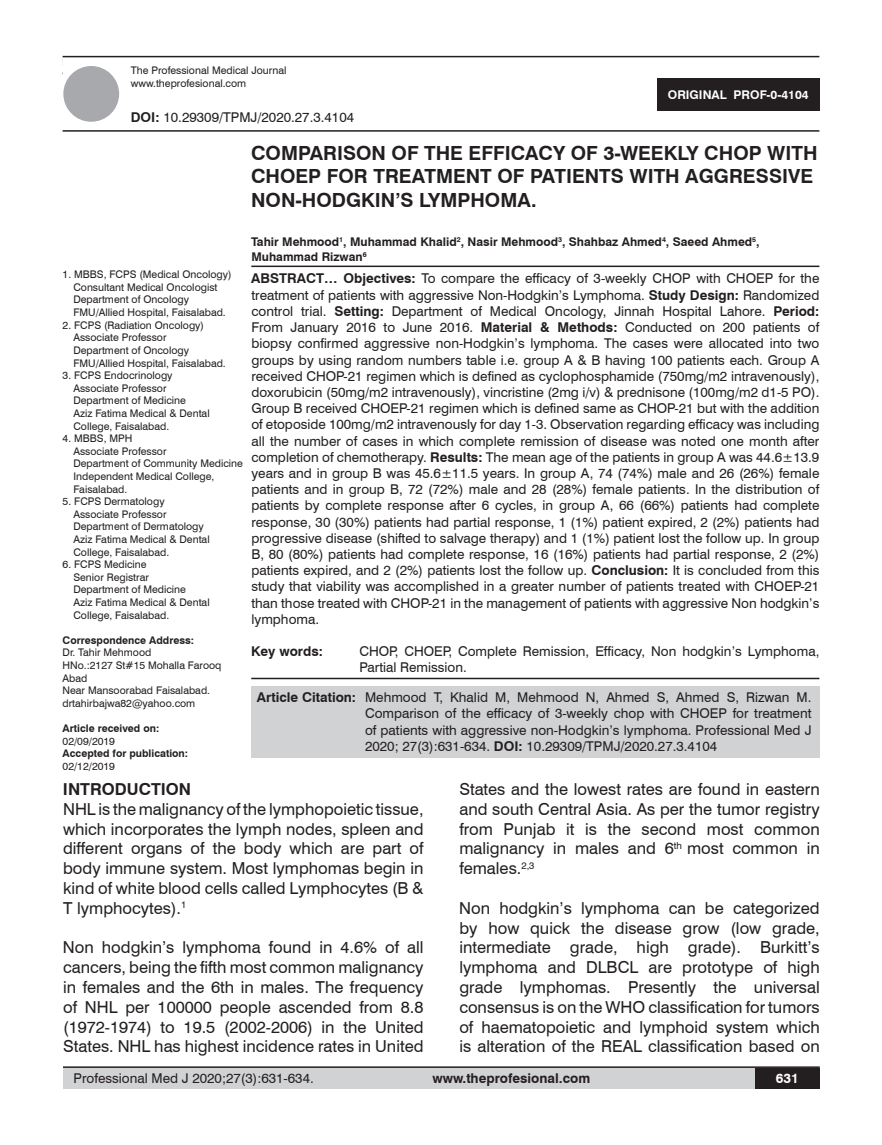
<style>
.page{position:relative;width:882px;height:1145px;background:#fff}
.page>*{position:absolute;margin:0;border:0;box-sizing:border-box;transform-origin:0 0}
.heading_1{font:700 19.5px/23.4px "Swiss 721 BT";color:#231f20}
.t1{font:16.5px/19.8px "Swiss 721 BT";color:#231f20;text-align:justify}
.t2{font:700 16.5px "Swiss 721 BT";color:#231f20}
.t3{font:13.5px/16.2px "Swiss 721 BT";color:#231f20;text-align:justify}
.t4{font:700 13.5px "Swiss 721 BT";color:#231f20}
.t5{font:700 13.5px "Swiss 721 BT";color:#fff}
.t6{font:700 12px/14.4px "Swiss 721 BT";color:#231f20}
.t7{font:700 12px "Swiss 721 BT";color:#fff}
.No_Spacing{font:10.5px/12.6px "Swiss 721 BT";color:#231f20}
.No_Spacing-2{font:700 10.5px "Swiss 721 BT";color:#231f20}
.s1{font-weight:700}
</style>
<div class="page">
<div style="left:63px;top:1067px;width:756px;height:21px;background:#d1d2d4"></div>
<hr style="left:63px;top:1066px;width:756px;height:2px;background:#231f20">
<div style="left:754px;top:1068px;width:65px;height:20px;background:#231f20"></div>
<hr style="left:63px;top:56px;width:756px;height:1px;background:#231f20">
<hr style="left:63px;top:130px;width:756px;height:2px;background:#231f20">
<div style="left:63px;top:66px;width:56px;height:56px;background:#a8a9ad;border-radius:50%"></div>
<div style="left:657px;top:78px;width:162px;height:33px;background:#231f20"></div>
<hr style="left:251px;top:265px;width:568px;height:2px;background:#231f20">
<hr style="left:251px;top:677px;width:568px;height:2px;background:#231f20">
<div style="left:251px;top:686px;width:568px;height:71px;background:#d1d2d4"></div>
<p class="No_Spacing" style="left:131px;top:64px;width:157px">The Professional Medical Journal</p>
<p class="No_Spacing" style="left:131px;top:76px;width:117px">www.theprofesional.com</p>
<p class="t3" style="left:131px;top:108px;width:225px"><span class="s1">DOI:</span> 10.29309/TPMJ/2020.27.3.4104</p>
<p class="t7" style="left:667px;top:87px;width:142px">ORIGINAL PROF-0-4104</p>
<p class="heading_1" style="left:251px;top:141px;width:567px">COMPARISON OF THE EFFICACY OF 3-WEEKLY CHOP WITH<br>CHOEP FOR TREATMENT OF PATIENTS WITH AGGRESSIVE<br>NON-HODGKIN’S LYMPHOMA.</p>
<p class="No_Spacing" style="left:63px;top:268px;width:170px">1. MBBS, FCPS (Medical Oncology)</p>
<p class="No_Spacing" style="left:73px;top:280px;width:145px">Consultant Medical Oncologist</p>
<p class="No_Spacing" style="left:73px;top:293px;width:117px">Department of Oncology</p>
<p class="No_Spacing" style="left:73px;top:306px;width:154px">FMU/Allied Hospital, Faisalabad.</p>
<p class="No_Spacing" style="left:63px;top:318px;width:143px">2. FCPS (Radiation Oncology)</p>
<p class="No_Spacing" style="left:73px;top:331px;width:95px">Associate Professor</p>
<p class="No_Spacing" style="left:73px;top:343px;width:117px">Department of Oncology</p>
<p class="No_Spacing" style="left:73px;top:356px;width:154px">FMU/Allied Hospital, Faisalabad.</p>
<p class="No_Spacing" style="left:63px;top:369px;width:111px">3. FCPS Endocrinology</p>
<p class="No_Spacing" style="left:73px;top:381px;width:95px">Associate Professor</p>
<p class="No_Spacing" style="left:73px;top:394px;width:114px">Department of Medicine</p>
<p class="No_Spacing" style="left:73px;top:406px;width:138px">Aziz Fatima Medical &amp; Dental<br>College, Faisalabad.</p>
<p class="No_Spacing" style="left:63px;top:432px;width:71px">4. MBBS, MPH</p>
<p class="No_Spacing" style="left:73px;top:444px;width:95px">Associate Professor</p>
<p class="No_Spacing" style="left:73px;top:457px;width:171px">Department of Community Medicine</p>
<p class="No_Spacing" style="left:73px;top:469px;width:142px">Independent Medical College,<br>Faisalabad.</p>
<p class="No_Spacing" style="left:63px;top:495px;width:103px">5. FCPS Dermatology</p>
<p class="No_Spacing" style="left:73px;top:507px;width:95px">Associate Professor</p>
<p class="No_Spacing" style="left:73px;top:520px;width:132px">Department of Dermatology</p>
<p class="No_Spacing" style="left:73px;top:532px;width:138px">Aziz Fatima Medical &amp; Dental<br>College, Faisalabad.</p>
<p class="No_Spacing" style="left:63px;top:558px;width:85px">6. FCPS Medicine</p>
<p class="No_Spacing" style="left:73px;top:570px;width:77px">Senior Registrar</p>
<p class="No_Spacing" style="left:73px;top:583px;width:114px">Department of Medicine</p>
<p class="No_Spacing" style="left:73px;top:595px;width:138px">Aziz Fatima Medical &amp; Dental<br>College, Faisalabad.</p>
<p class="No_Spacing-2" style="left:63px;top:633px;width:133px">Correspondence Address:</p>
<p class="No_Spacing" style="left:63px;top:646px;width:90px">Dr. Tahir Mehmood</p>
<p class="No_Spacing" style="left:63px;top:658px;width:160px">HNo.:2127 St#15 Mohalla Farooq<br>Abad</p>
<p class="No_Spacing" style="left:63px;top:684px;width:149px">Near Mansoorabad Faisalabad.</p>
<p class="No_Spacing" style="left:63px;top:696px;width:134px">drtahirbajwa82@yahoo.com</p>
<p class="No_Spacing-2" style="left:63px;top:721px;width:98px">Article received on:</p>
<p class="No_Spacing" style="left:63px;top:734px;width:54px">02/09/2019</p>
<p class="No_Spacing-2" style="left:63px;top:746px;width:127px">Accepted for publication:</p>
<p class="No_Spacing" style="left:63px;top:759px;width:54px">02/12/2019</p>
<p class="t6" style="left:251px;top:234px;width:509px">Tahir Mehmood<sup>1</sup>, Muhammad Khalid<sup>2</sup>, Nasir Mehmood<sup>3</sup>, Shahbaz Ahmed<sup>4</sup>, Saeed Ahmed<sup>5</sup>,<br>Muhammad Rizwan<sup>6</sup></p>
<p class="t3" style="left:251px;top:270px;width:569px"><span class="s1">ABSTRACT… Objectives:</span> To compare the efficacy of 3-weekly CHOP with CHOEP for the treatment of patients with aggressive Non-Hodgkin’s Lymphoma. <span class="s1">Study Design:</span> Randomized control trial. <span class="s1">Setting:</span> Department of Medical Oncology, Jinnah Hospital Lahore. <span class="s1">Period:<br></span>From January 2016 to June 2016. <span class="s1">Material &amp; Methods:</span> Conducted on 200 patients of biopsy confirmed aggressive non-Hodgkin’s lymphoma. The cases were allocated into two groups by using random numbers table i.e. group A &amp; B having 100 patients each. Group A received CHOP-21 regimen which is defined as cyclophosphamide (750mg/m2 intravenously), doxorubicin (50mg/m2 intravenously), vincristine (2mg i/v) &amp; prednisone (100mg/m2 d1-5 PO).<br>Group B received CHOEP-21 regimen which is defined same as CHOP-21 but with the addition of etoposide 100mg/m2 intravenously for day 1-3. Observation regarding efficacy was including all the number of cases in which complete remission of disease was noted one month after completion of chemotherapy. <span class="s1">Results:</span> The mean age of the patients in group A was 44.6±13.9 years and in group B was 45.6±11.5 years. In group A, 74 (74%) male and 26 (26%) female patients and in group B, 72 (72%) male and 28 (28%) female patients. In the distribution of patients by complete response after 6 cycles, in group A, 66 (66%) patients had complete response, 30 (30%) patients had partial response, 1 (1%) patient expired, 2 (2%) patients had progressive disease (shifted to salvage therapy) and 1 (1%) patient lost the follow up. In group B, 80 (80%) patients had complete response, 16 (16%) patients had partial response, 2 (2%) patients expired, and 2 (2%) patients lost the follow up. <span class="s1">Conclusion:</span> It is concluded from this study that viability was accomplished in a greater number of patients treated with CHOEP-21 than those treated with CHOP-21 in the management of patients with aggressive Non hodgkin’s lymphoma.</p>
<p class="t4" style="left:251px;top:642px;width:73px">Key words:</p>
<p class="t3" style="left:359px;top:643px;width:461px">CHOP, CHOEP, Complete Remission, Efficacy, Non hodgkin’s Lymphoma,<br>Partial Remission.</p>
<p class="t3" style="left:365px;top:688px;width:448px;text-indent:-108px"><span class="s1">Article Citation:</span> Mehmood T, Khalid M, Mehmood N, Ahmed S, Ahmed S, Rizwan M.<br>Comparison of the efficacy of 3-weekly chop with CHOEP for treatment of patients with aggressive non-Hodgkin’s lymphoma. Professional Med J 2020; 27(3):631-634. <span class="s1">DOI:</span> 10.29309/TPMJ/2020.27.3.4104</p>
<p class="t2" style="left:63px;top:777px;width:130px">INTRODUCTION</p>
<p class="t1" style="left:63px;top:798px;width:362px">NHL is the malignancy of the lymphopoietic tissue, which incorporates the lymph nodes, spleen and different organs of the body which are part of body immune system. Most lymphomas begin in kind of white blood cells called Lymphocytes (B &amp; T lymphocytes).<sup>1</sup></p>
<p class="t1" style="left:63px;top:937px;width:362px">Non hodgkin’s lymphoma found in 4.6% of all cancers, being the fifth most common malignancy in females and the 6th in males. The frequency of NHL per 100000 people ascended from 8.8 (1972-1974) to 19.5 (2002-2006) in the United States. NHL has highest incidence rates in United</p>
<p class="t1" style="left:459px;top:778px;width:362px">States and the lowest rates are found in eastern and south Central Asia. As per the tumor registry from Punjab it is the second most common malignancy in males and 6<sup>th</sup> most common in females.<sup>2,3</sup></p>
<p class="t1" style="left:459px;top:897px;width:362px">Non hodgkin’s lymphoma can be categorized by how quick the disease grow (low grade, intermediate grade, high grade). Burkitt’s lymphoma and DLBCL are prototype of high grade lymphomas. Presently the universal consensus is on the WHO classification for tumors of haematopoietic and lymphoid system which is alteration of the REAL classification based on</p>
<p class="t3" style="left:74px;top:1069px;width:241px">Professional Med J 2020;27(3):631-634.</p>
<p class="t4" style="left:432px;top:1069px;width:159px">www.theprofesional.com</p>
<p class="t5" style="left:775px;top:1069px;width:24px">631</p>
</div>
